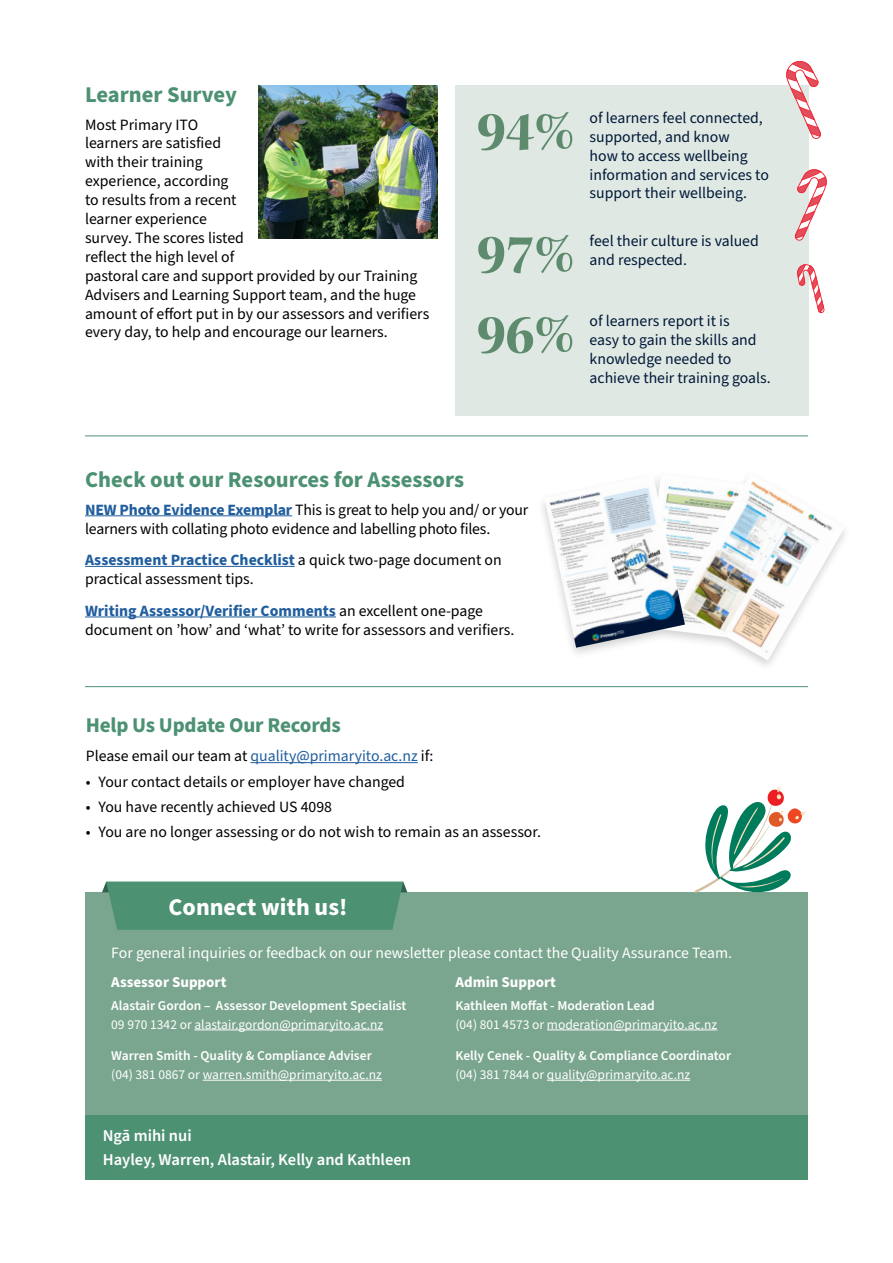
<style>
.page{position:relative;width:893px;height:1263px;background:#fff}
.page>*{position:absolute;margin:0;border:0;box-sizing:border-box;transform-origin:0 0}
.t1{font:57px/80.2px "Kepler Std Bold Subh";color:#5e8b6d}
.t2{font:700 24px "Source Sans Pro";color:#fff}
.t3{font:700 22.5px "Source Sans Pro";color:#4d9173}
.t4{font:700 21px "Source Sans Pro";letter-spacing:-.01em;color:#4d9173}
.t5{font:600 16.5px/24px "Source Sans Pro";color:#fff}
.t6{font:15.75px/18.9px "Source Sans Pro";color:#000}
.t7{font:15.75px/18.9px "Source Sans Pro";color:#001838}
.t8{font:15.75px "Source Sans Pro";color:#fff}
.t9{font:15.75px "Source Sans Pro";color:#215e9e}
.t10{font:700 15px "Source Sans Pro";color:#fff}
.t11{font:13.5px "Source Sans Pro";color:#fff}
.t12{font:600 13.5px "Source Sans Pro";color:#fff}
.s1{font-weight:700;color:#215e9e}
.s2{color:#000}
</style>
<div class="page">
<div style="left:455px;top:85px;width:354px;height:331px;background:#dfe8e2"></div>
<div style="left:85px;top:892px;width:723px;height:223px;background:#7aa58e"></div>
<hr style="left:194px;top:1029px;width:189px;height:1px;background:#fff">
<hr style="left:203px;top:1080px;width:179px;height:1px;background:#fff">
<hr style="left:547px;top:1029px;width:170px;height:1px;background:#fff">
<hr style="left:547px;top:1080px;width:143px;height:1px;background:#fff">
<hr style="left:85px;top:515px;width:207px;height:1px;background:#215e9e">
<hr style="left:85px;top:566px;width:210px;height:1px;background:#215e9e">
<hr style="left:85px;top:616px;width:251px;height:1px;background:#215e9e">
<hr style="left:85px;top:435px;width:723px;height:1px;background:#4d9173">
<svg style="left:102px;top:881px;width:305px;height:49px;background:#519376"></svg>
<div style="left:86px;top:1115px;width:722px;height:64px;background:#4d9173"></div>
<hr style="left:250px;top:762px;width:168px;height:1px;background:#215e9e">
<hr style="left:85px;top:686px;width:723px;height:1px;background:#4d9173">
<img style="left:259px;top:85px;width:179px;height:153px">
<svg style="left:786px;top:61px;width:35px;height:78px"></svg>
<svg style="left:794px;top:169px;width:33px;height:72px"></svg>
<svg style="left:797px;top:265px;width:27px;height:48px"></svg>
<svg style="left:694px;top:786px;width:112px;height:107px"></svg>
<img style="left:685px;top:481px;width:160px;height:180px">
<img style="left:544px;top:478px;width:141px;height:170px">
<h3 class="t3" style="left:85px;top:79px;width:153px">Learner Survey</h3>
<p class="t6" style="left:85px;top:115px;width:346px">Most Primary ITO<br>learners are satisfied<br>with their training<br>experience, according<br>to results from a recent<br>learner experience<br>survey. The scores listed<br>reflect the high level of<br>pastoral care and support provided by our Training<br>Advisers and Learning Support team, and the huge amount of effort put in by our assessors and verifiers every day, to help and encourage our learners.</p>
<h1 class="t1" style="left:477px;top:93px;width:99px">94%</h1>
<h1 class="t1" style="left:477px;top:216px;width:99px">97%<br>96%</h1>
<p class="t7" style="left:590px;top:109px;width:181px">of learners feel connected, supported, and know<br>how to access wellbeing information and services to support their wellbeing.</p>
<p class="t7" style="left:590px;top:231px;width:171px">feel their culture is valued and respected.</p>
<p class="t7" style="left:590px;top:312px;width:183px">of learners report it is<br>easy to gain the skills and knowledge needed to achieve their training goals.</p>
<h3 class="t3" style="left:85px;top:464px;width:381px">Check out our Resources for Assessors</h3>
<p class="t6" style="left:85px;top:500px;width:445px"><span class="s1">NEW Photo Evidence Exemplar</span> This is great to help you and/ or your learners with collating photo evidence and labelling photo files.</p>
<p class="t6" style="left:85px;top:551px;width:418px"><span class="s1">Assessment Practice Checklist</span> a quick two-page document on practical assessment tips.</p>
<p class="t6" style="left:85px;top:602px;width:431px"><span class="s1">Writing Assessor/Verifier Comments</span> an excellent one-page document on ’how’ and ‘what’ to write for assessors and verifiers.</p>
<h3 class="t4" style="left:86px;top:711px;width:256px">Help Us Update Our Records</h3>
<p class="t9" style="left:86px;top:746px;width:349px"><span class="s2">Please email our team at</span> quality@primaryito.ac.nz <span class="s2">if:</span></p>
<p class="t6" style="left:86px;top:772px;width:321px">• Your contact details or employer have changed</p>
<p class="t6" style="left:86px;top:798px;width:248px">• You have recently achieved US 4098</p>
<p class="t6" style="left:86px;top:823px;width:457px">• You are no longer assessing or do not wish to remain as an assessor.</p>
<h2 class="t2" style="left:169px;top:890px;width:180px">Connect with us!</h2>
<p class="t8" style="left:111px;top:942px;width:622px">For general inquiries or feedback on our newsletter please contact the Quality Assurance Team.</p>
<p class="t10" style="left:111px;top:972px;width:117px">Assessor Support</p>
<p class="t12" style="left:111px;top:997px;width:297px">Alastair Gordon – Assessor Development Specialist</p>
<p class="t11" style="left:111px;top:1015px;width:274px">09 970 1342 or alastair.gordon@primaryito.ac.nz</p>
<p class="t12" style="left:111px;top:1047px;width:262px">Warren Smith - Quality &amp; Compliance Adviser</p>
<p class="t11" style="left:111px;top:1066px;width:272px">(04) 381 0867 or warren.smith@primaryito.ac.nz</p>
<p class="t5" style="left:103px;top:1123px;width:310px">Ngā mihi nui<br>Hayley, Warren, Alastair, Kelly and Kathleen</p>
<p class="t10" style="left:455px;top:972px;width:102px">Admin Support</p>
<p class="t12" style="left:455px;top:997px;width:201px">Kathleen Moffat - Moderation Lead</p>
<p class="t11" style="left:455px;top:1015px;width:263px">(04) 801 4573 or moderation@primaryito.ac.nz</p>
<p class="t12" style="left:455px;top:1047px;width:277px">Kelly Cenek - Quality &amp; Compliance Coordinator</p>
<p class="t11" style="left:455px;top:1066px;width:236px">(04) 381 7844 or quality@primaryito.ac.nz</p>
</div>
